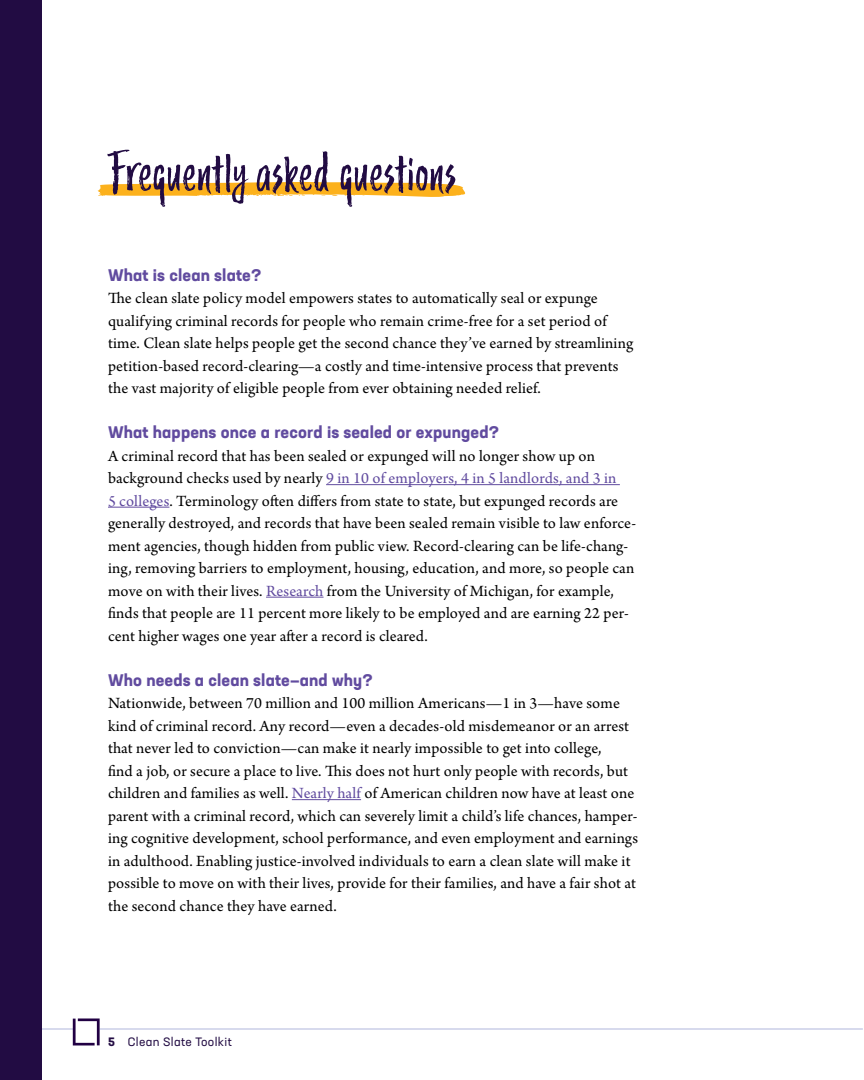
<style>
.page{position:relative;width:864px;height:1080px;background:#fff}
.page>*{position:absolute;margin:0;border:0;box-sizing:border-box;transform-origin:0 0}
.t1{font:51px "Trailmade";letter-spacing:.015em;color:#220c43}
.t2{font:16.5px/22.5px "Arno Pro";letter-spacing:.01em;color:#000}
.t3{font:700 16.5px "Neusa Next Std";letter-spacing:.01em;color:#614b9f}
.t4{font:12px "Neusa Next Std";letter-spacing:.03em;color:#220c43}
.s1{color:#614b9f}
.s2{font-weight:700}
</style>
<div class="page">
<hr style="left:100px;top:1029px;width:763px;height:1px;background:#b1b7dc">
<hr style="left:0;top:1029px;width:74px;height:1px;background:#b1b7dc">
<svg style="left:97px;top:182px;width:368px;height:15px;background:#fcbf46"></svg>
<hr style="left:326px;top:484px;width:294px;height:1px;background:#614b9f">
<hr style="left:108px;top:507px;width:61px;height:1px;background:#614b9f">
<hr style="left:266px;top:597px;width:58px;height:1px;background:#614b9f">
<hr style="left:292px;top:799px;width:69px;height:1px;background:#614b9f">
<svg style="left:73px;top:1018px;width:27px;height:27px"></svg>
<div style="left:0;top:0;width:41px;height:1080px;background:#220c43"></div>
<h1 class="t1" style="left:108px;top:140px;width:349px">Frequently asked questions</h1>
<p class="t3" style="left:108px;top:264px;width:155px">What is clean slate?</p>
<p class="t2" style="left:108px;top:288px;width:527px">The clean slate policy model empowers states to automatically seal or expunge qualifying criminal records for people who remain crime-free for a set period of time. Clean slate helps people get the second chance they’ve earned by streamlining petition-based record-clearing—a costly and time-intensive process that prevents the vast majority of eligible people from ever obtaining needed relief.</p>
<p class="t3" style="left:108px;top:421px;width:393px">What happens once a record is sealed or expunged?</p>
<p class="t2" style="left:108px;top:445px;width:530px">A criminal record that has been sealed or expunged will no longer show up on background checks used by nearly <span class="s1">9 in 10 of employers, 4 in 5 landlords, and 3 in<br>5 colleges</span>. Terminology often differs from state to state, but expunged records are generally destroyed, and records that have been sealed remain visible to law enforce&shy;ment agencies, though hidden from public view. Record-clearing can be life-chang&shy;ing, removing barriers to employment, housing, education, and more, so people can move on with their lives. <span class="s1">Research</span> from the University of Michigan, for example, finds that people are 11 percent more likely to be employed and are earning 22 per&shy;cent higher wages one year after a record is cleared.</p>
<p class="t3" style="left:108px;top:669px;width:266px">Who needs a clean slate—and why?</p>
<p class="t2" style="left:108px;top:693px;width:532px">Nationwide, between 70 million and 100 million Americans—1 in 3—have some kind of criminal record. Any record—even a decades-old misdemeanor or an arrest that never led to conviction—can make it nearly impossible to get into college,<br>find a job, or secure a place to live. This does not hurt only people with records, but children and families as well. <span class="s1">Nearly half</span> of American children now have at least one parent with a criminal record, which can severely limit a child’s life chances, hamper&shy;ing cognitive development, school performance, and even employment and earnings in adulthood. Enabling justice-involved individuals to earn a clean slate will make it possible to move on with their lives, provide for their families, and have a fair shot at the second chance they have earned.</p>
<p class="t4" style="left:108px;top:1034px;width:125px"><span class="s2">5</span> Clean Slate Toolkit</p>
</div>
